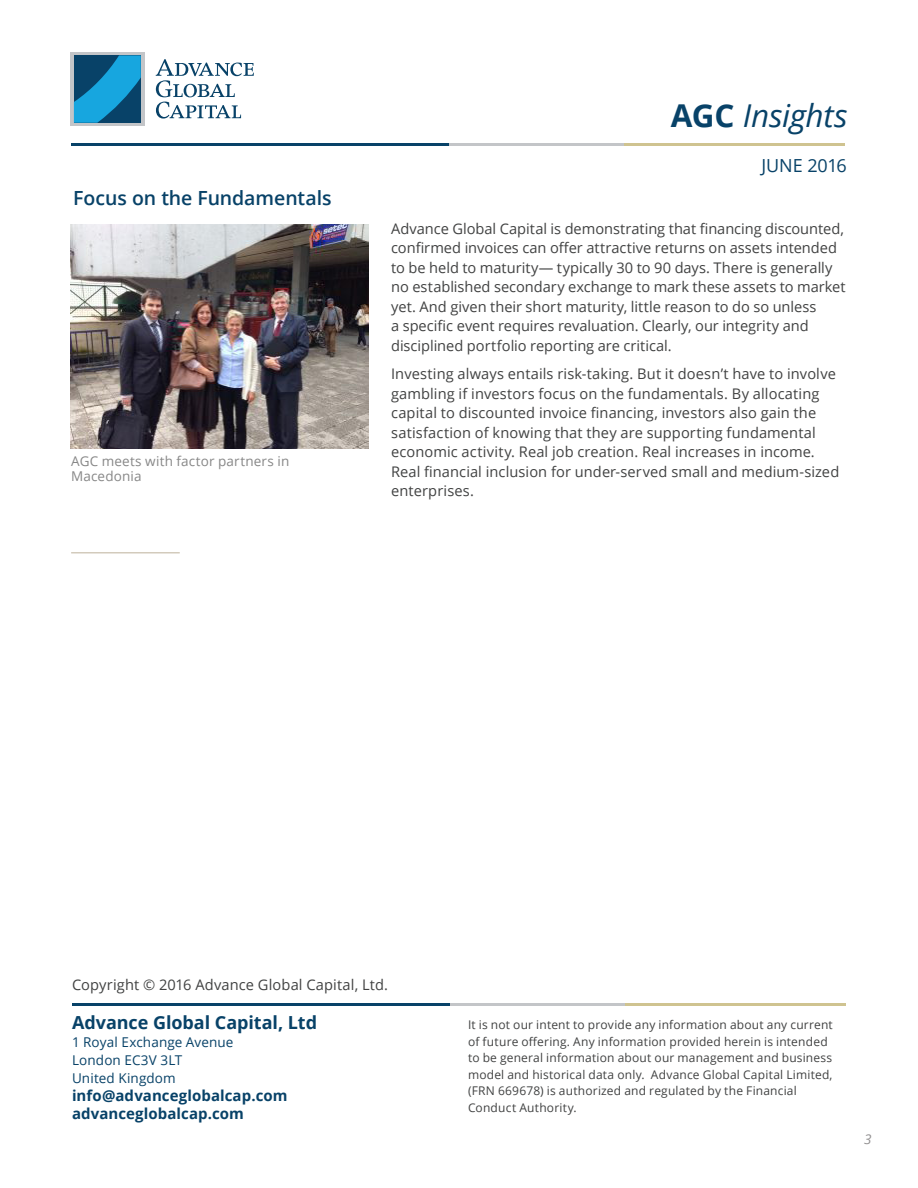
<style>
.page{position:relative;width:918px;height:1188px;background:#fff}
.page>*{position:absolute;margin:0;border:0;box-sizing:border-box;transform-origin:0 0}
.t1{font:italic 31.5px "Open Sans";letter-spacing:-.005em;color:#084268}
.t2{font:600 19.5px "Open Sans";letter-spacing:-.005em;color:#084268}
.t3{font:700 18px "Open Sans";letter-spacing:-.005em;color:#084268}
.t4{font:18px "Open Sans";letter-spacing:-.01em;color:#084268}
.t5{font:700 15px/18px "Open Sans";letter-spacing:.005em;color:#084268}
.t6{font:14.7px/19.5px "Open Sans";letter-spacing:.005em;color:#414242}
.t7{font:13.5px/18px "Open Sans";letter-spacing:.01em;color:#084268}
.t8{font:13.5px/15px "Open Sans";letter-spacing:.01em;color:#878787}
.t9{font:italic 13.5px "Open Sans";color:#918f90}
.t10{font:12px/16.5px "Open Sans";letter-spacing:.015em;color:#414242}
.s1{font-weight:700;font-style:normal}
</style>
<div class="page">
<div style="left:70px;top:52px;width:74px;height:74px;background:#c3c5c8"></div>
<svg style="left:74px;top:55px;width:67px;height:68px;background:#0f77a7"></svg>
<svg style="left:156px;top:59px;width:98px;height:60px"></svg>
<hr style="left:344px;top:143px;width:280px;height:3px;background:#c3c5c8">
<hr style="left:71px;top:143px;width:378px;height:3px;background:#084268">
<hr style="left:624px;top:143px;width:221px;height:3px;background:#cfc390">
<hr style="left:345px;top:1003px;width:280px;height:3px;background:#c3c5c8">
<hr style="left:72px;top:1003px;width:378px;height:3px;background:#084268">
<hr style="left:625px;top:1003px;width:221px;height:3px;background:#cfc390">
<img style="left:70px;top:225px;width:298px;height:223px">
<hr style="left:71px;top:552px;width:109px;height:1px;background:#d3cbbc">
<h2 class="t2" style="left:73px;top:191px;width:260px">Focus on the Fundamentals</h2>
<p class="t8" style="left:71px;top:455px;width:220px">AGC meets with factor partners in<br>Macedonia</p>
<h1 class="t1" style="left:671px;top:103px;width:178px"><span class="s1">AGC</span> Insights</h1>
<p class="t4" style="left:761px;top:159px;width:87px">JUNE 2016</p>
<p class="t6" style="left:391px;top:218px;width:456px">Advance Global Capital is demonstrating that 昀椀nancing discounted, con昀椀rmed invoices can o昀昀er attractive returns on assets intended to be held to maturity— typically 30 to 90 days. There is generally no established secondary exchange to mark these assets to market yet. And given their short maturity, little reason to do so unless<br>a speci昀椀c event requires revaluation. Clearly, our integrity and disciplined portfolio reporting are critical.</p>
<p class="t6" style="left:391px;top:366px;width:450px">Investing always entails risk-taking. But it doesn’t have to involve gambling if investors focus on the fundamentals. By allocating capital to discounted invoice 昀椀nancing, investors also gain the satisfaction of knowing that they are supporting fundamental economic activity. Real job creation. Real increases in income.<br>Real 昀椀nancial inclusion for under-served small and medium-sized enterprises.</p>
<p class="t6" style="left:72px;top:976px;width:318px">Copyright © 2016 Advance Global Capital, Ltd.</p>
<p class="t3" style="left:72px;top:1016px;width:247px">Advance Global Capital, Ltd</p>
<p class="t7" style="left:72px;top:1035px;width:163px">1 Royal Exchange Avenue<br>London EC3V 3LT<br>United Kingdom</p>
<p class="t5" style="left:72px;top:1088px;width:217px">info@advanceglobalcap.com advanceglobalcap.com</p>
<p class="t10" style="left:468px;top:1018px;width:366px">It is not our intent to provide any information about any current of future o昀昀ering. Any information provided herein is intended to be general information about our management and business model and historical data only. Advance Global Capital Limited, (FRN 669678) is authorized and regulated by the Financial Conduct Authority.</p>
<p class="t9" style="left:864px;top:1134px;width:9px">3</p>
</div>
